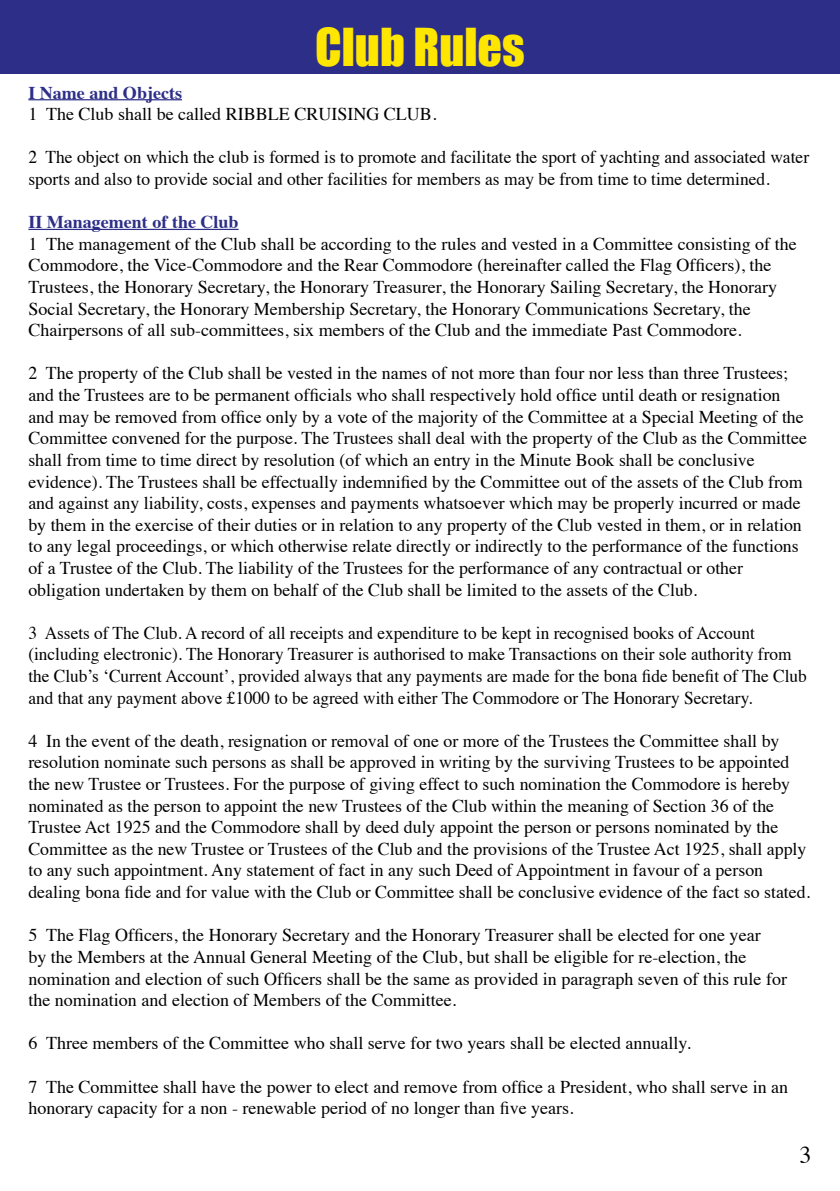
<style>
.page{position:relative;width:840px;height:1191px;background:#fff}
.page>*{position:absolute;margin:0;border:0;box-sizing:border-box;transform-origin:0 0}
.t1{font:48px "Impact";color:#ffe600}
.t2{font:24px "Times";color:#000}
.t3{font:18px/21.6px "Times";color:#000}
.t4{font:18px/21.6px "Times";color:#000;scale:.96 1}
.t5{font:700 18px "Times";color:#2d2e87}
</style>
<div class="page">
<div style="left:1px;top:0;width:838px;height:74px;background:#2d2e87"></div>
<hr style="left:28px;top:99px;width:154px;height:1px;background:#2d2e87">
<hr style="left:28px;top:229px;width:210px;height:1px;background:#2d2e87">
<h1 class="t1" style="left:315px;top:10px;width:211px">Club Rules</h1>
<p class="t5" style="left:28px;top:75px;width:155px">I Name and Objects</p>
<p class="t3" style="left:28px;top:102px;width:409px">1 The Club shall be called RIBBLE CRUISING CLUB.</p>
<p class="t3" style="left:28px;top:145px;width:781px">2 The object on which the club is formed is to promote and facilitate the sport of yachting and associated water sports and also to provide social and other facilities for members as may be from time to time determined.</p>
<p class="t5" style="left:28px;top:205px;width:211px">II Management of the Club</p>
<p class="t3" style="left:28px;top:231px;width:769px">1 The management of the Club shall be according to the rules and vested in a Committee consisting of the Commodore, the Vice-Commodore and the Rear Commodore (hereinafter called the Flag Officers), the Trustees, the Honorary Secretary, the Honorary Treasurer, the Honorary Sailing Secretary, the Honorary Social Secretary, the Honorary Membership Secretary, the Honorary Communications Secretary, the Chairpersons of all sub-committees, six members of the Club and the immediate Past Commodore.</p>
<p class="t3" style="left:28px;top:361px;width:779px">2 The property of the Club shall be vested in the names of not more than four nor less than three Trustees; and the Trustees are to be permanent officials who shall respectively hold office until death or resignation and may be removed from office only by a vote of the majority of the Committee at a Special Meeting of the Committee convened for the purpose. The Trustees shall deal with the property of the Club as the Committee shall from time to time direct by resolution (of which an entry in the Minute Book shall be conclusive evidence). The Trustees shall be effectually indemnified by the Committee out of the assets of the Club from and against any liability, costs, expenses and payments whatsoever which may be properly incurred or made by them in the exercise of their duties or in relation to any property of the Club vested in them, or in relation to any legal proceedings, or which otherwise relate directly or indirectly to the performance of the functions of a Trustee of the Club. The liability of the Trustees for the performance of any contractual or other obligation undertaken by them on behalf of the Club shall be limited to the assets of the Club.</p>
<p class="t4" style="left:28px;top:620px;width:812px">3 Assets of The Club. A record of all receipts and expenditure to be kept in recognised books of Account (including electronic). The Honorary Treasurer is authorised to make Transactions on their sole authority from the Club’s ‘Current Account’, provided always that any payments are made for the bona fide benefit of The Club and that any payment above £1000 to be agreed with either The Commodore or The Honorary Secretary.</p>
<p class="t3" style="left:28px;top:728px;width:782px">4 In the event of the death, resignation or removal of one or more of the Trustees the Committee shall by resolution nominate such persons as shall be approved in writing by the surviving Trustees to be appointed the new Trustee or Trustees. For the purpose of giving effect to such nomination the Commodore is hereby nominated as the person to appoint the new Trustees of the Club within the meaning of Section 36 of the Trustee Act 1925 and the Commodore shall by deed duly appoint the person or persons nominated by the Committee as the new Trustee or Trustees of the Club and the provisions of the Trustee Act 1925, shall apply to any such appointment. Any statement of fact in any such Deed of Appointment in favour of a person dealing bona fide and for value with the Club or Committee shall be conclusive evidence of the fact so stated.</p>
<p class="t3" style="left:28px;top:923px;width:759px">5 The Flag Officers, the Honorary Secretary and the Honorary Treasurer shall be elected for one year<br>by the Members at the Annual General Meeting of the Club, but shall be eligible for re-election, the nomination and election of such Officers shall be the same as provided in paragraph seven of this rule for the nomination and election of Members of the Committee.</p>
<p class="t3" style="left:28px;top:1031px;width:663px">6 Three members of the Committee who shall serve for two years shall be elected annually.</p>
<p class="t3" style="left:28px;top:1074px;width:761px">7 The Committee shall have the power to elect and remove from office a President, who shall serve in an honorary capacity for a non - renewable period of no longer than five years.</p>
<h2 class="t2" style="left:799px;top:1132px;width:13px">3</h2>
</div>
